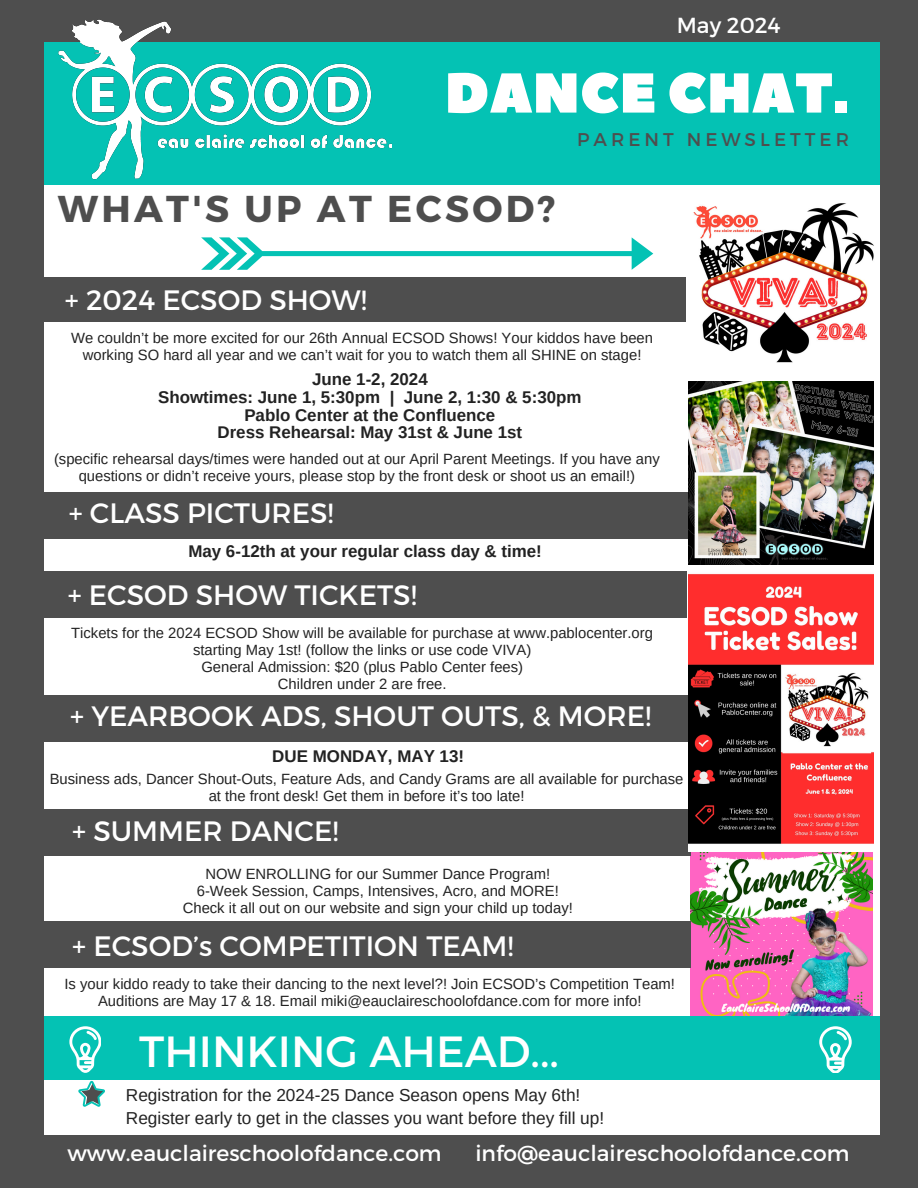
<style>
.page{position:relative;width:918px;height:1188px;background:#fff}
.page>*{position:absolute;margin:0;border:0;box-sizing:border-box;transform-origin:0 0}
.t1{font:56.1px "Peace Sans";color:#fff}
.t2{font:43.65px "Montserrat";color:#fff}
.t3{font:700 37.35px "Montserrat";letter-spacing:.09em;color:#4e4e4e}
.t4{font:28.05px "Montserrat";color:#fff}
.t5{font:21.75px "Montserrat";color:#fff}
.t6{font:18.45px "Montserrat";letter-spacing:.22em;color:#4e4e4e}
.t7{font:17.25px "Arimo";color:#222}
.t8{font:700 16.95px "Arimo";color:#222}
.t9{font:14.85px/17px "Arimo";color:#222;text-align:center}
.t10{font:700 13.2px "Montserrat";letter-spacing:.25em;color:#fff}
</style>
<div class="page">
<div style="left:0;top:33px;width:918px;height:152px;background:#04c2b4"></div>
<div style="left:0;top:0;width:918px;height:41px;background:#4e4e4e"></div>
<div style="left:0;top:1135px;width:918px;height:53px;background:#4e4e4e"></div>
<img style="left:58px;top:19px;width:333px;height:160px">
<svg style="left:201px;top:237px;width:452px;height:33px"></svg>
<div style="left:0;top:278px;width:686px;height:44px;background:#4e4e4e"></div>
<img style="left:690px;top:852px;width:183px;height:164px">
<div style="left:27px;top:1016px;width:864px;height:63px;background:#04c2b4"></div>
<svg style="left:69px;top:1027px;width:32px;height:45px"></svg>
<svg style="left:819px;top:1027px;width:33px;height:46px"></svg>
<div style="left:0;top:810px;width:690px;height:46px;background:#4e4e4e"></div>
<div style="left:0;top:493px;width:690px;height:46px;background:#4e4e4e"></div>
<div style="left:0;top:695px;width:689px;height:46px;background:#4e4e4e"></div>
<div style="left:0;top:572px;width:687px;height:46px;background:#4e4e4e"></div>
<svg style="left:78px;top:1081px;width:27px;height:26px"></svg>
<div style="left:0;top:921px;width:690px;height:46px;background:#4e4e4e"></div>
<img style="left:689px;top:382px;width:184px;height:469px">
<img style="left:693px;top:203px;width:181px;height:160px">
<div style="left:0;top:1px;width:44px;height:1169px;background:#4e4e4e"></div>
<div style="left:880px;top:5px;width:38px;height:1168px;background:#4e4e4e"></div>
<p class="t5" style="left:677px;top:11px;width:105px">May 2024</p>
<p class="t1" style="left:445px;top:56px;width:406px">DANCE CHAT.</p>
<h6 class="t6" style="left:577px;top:127px;width:273px">PARENT NEWSLETTER</h6>
<h4 class="t3" style="left:58px;top:185px;width:499px">WHAT'S UP AT ECSOD?</h4>
<p class="t4" style="left:65px;top:282px;width:303px">+ 2024 ECSOD SHOW!</p>
<p class="t9" style="left:71px;top:330px;width:583px">We couldn’t be more excited for our 26th Annual ECSOD Shows! Your kiddos have been working SO hard all year and we can’t wait for you to watch them all SHINE on stage!</p>
<h4 class="t8" style="left:312px;top:369px;width:117px">June 1-2, 2024</h4>
<p class="t8" style="left:158px;top:387px;width:425px">Showtimes: June 1, 5:30pm | June 2, 1:30 &amp; 5:30pm</p>
<p class="t8" style="left:244px;top:405px;width:252px">Pablo Center at the Confluence</p>
<p class="t8" style="left:217px;top:423px;width:306px">Dress Rehearsal: May 31st &amp; June 1st</p>
<h2 class="t9" style="left:54px;top:450px;width:607px">(specific rehearsal days/times were handed out at our April Parent Meetings. If you have any questions or didn’t receive yours, please stop by the front desk or shoot us an email!)</h2>
<p class="t4" style="left:69px;top:495px;width:266px">+ CLASS PICTURES!</p>
<p class="t8" style="left:188px;top:542px;width:355px">May 6-12th at your regular class day &amp; time!</p>
<h4 class="t4" style="left:68px;top:577px;width:350px">+ ECSOD SHOW TICKETS!</h4>
<p class="t9" style="left:71px;top:624px;width:583px">Tickets for the 2024 ECSOD Show will be available for purchase at www.pablocenter.org</p>
<p class="t9" style="left:193px;top:641px;width:340px">starting May 1st! (follow the links or use code VIVA)</p>
<h4 class="t9" style="left:201px;top:658px;width:323px">General Admission: $20 (plus Pablo Center fees)</h4>
<p class="t9" style="left:278px;top:675px;width:170px">Children under 2 are free.</p>
<p class="t4" style="left:70px;top:698px;width:582px">+ YEARBOOK ADS, SHOUT OUTS, &amp; MORE!</p>
<h5 class="t8" style="left:272px;top:747px;width:193px">DUE MONDAY, MAY 13!</h5>
<p class="t9" style="left:50px;top:771px;width:635px">Business ads, Dancer Shout-Outs, Feature Ads, and Candy Grams are all available for purchase at the front desk! Get them in before it’s too late!</p>
<p class="t4" style="left:72px;top:813px;width:268px">+ SUMMER DANCE!</p>
<p class="t9" style="left:205px;top:865px;width:346px">NOW ENROLLING for our Summer Dance Program!</p>
<p class="t9" style="left:197px;top:882px;width:364px">6-Week Session, Camps, Intensives, Acro, and MORE!</p>
<p class="t9" style="left:183px;top:899px;width:392px">Check it all out on our website and sign your child up today!</p>
<h4 class="t4" style="left:72px;top:927px;width:443px">+ ECSOD’s COMPETITION TEAM!</h4>
<p class="t9" style="left:64px;top:975px;width:612px">Is your kiddo ready to take their dancing to the next level?! Join ECSOD’s Competition Team!</p>
<p class="t9" style="left:98px;top:992px;width:545px">Auditions are May 17 &amp; 18. Email miki@eauclaireschoolofdance.com for more info!</p>
<p class="t2" style="left:139px;top:1023px;width:421px">THINKING AHEAD...</p>
<p class="t7" style="left:126px;top:1085px;width:456px">Registration for the 2024-25 Dance Season opens May 6th!</p>
<p class="t7" style="left:126px;top:1109px;width:480px">Register early to get in the classes you want before they fill up!</p>
<p class="t5" style="left:67px;top:1139px;width:376px">www.eauclaireschoolofdance.com</p>
<p class="t5" style="left:475px;top:1139px;width:376px">info@eauclaireschoolofdance.com</p>
<p class="t10" style="left:83px;top:1152px;width:155px">THE DAILY PEEP</p>
</div>
